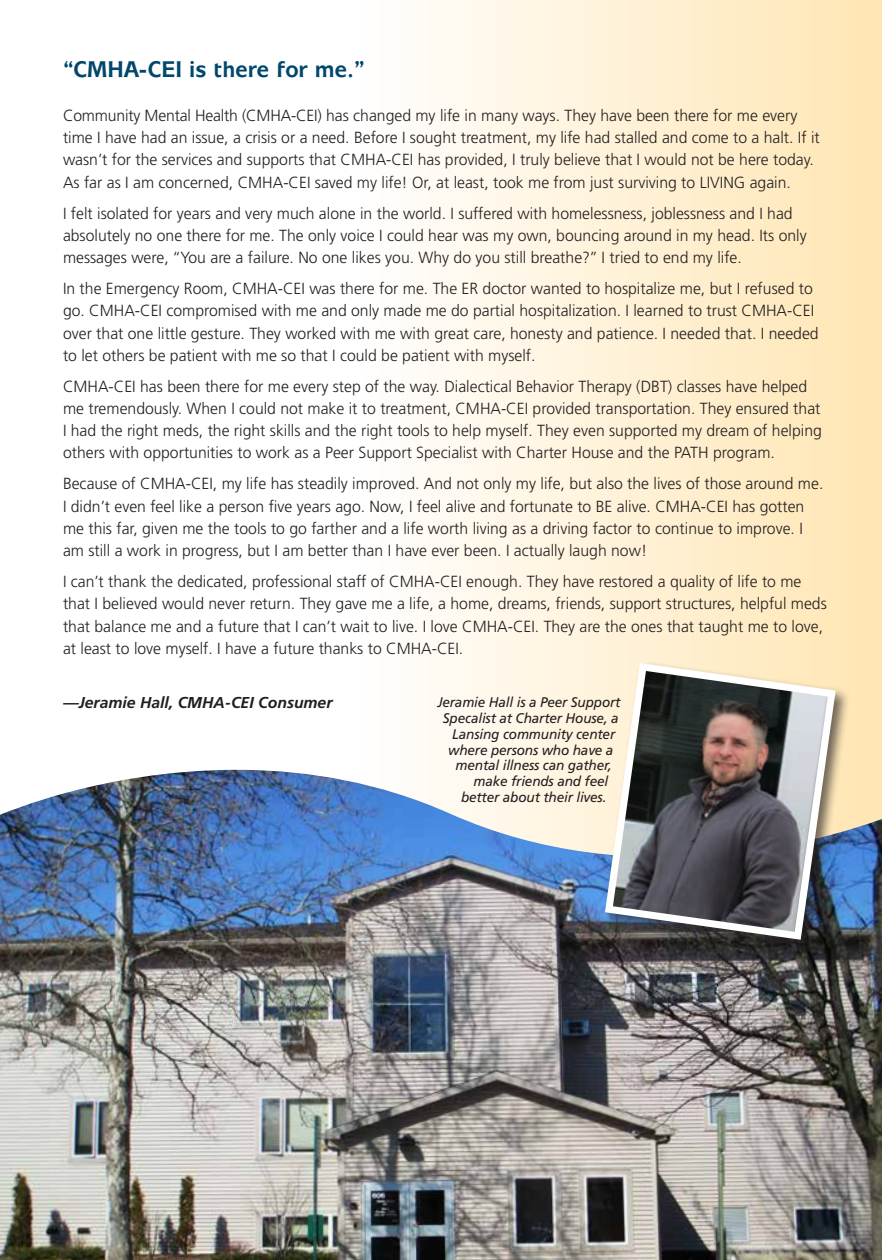
<style>
.page{position:relative;width:882px;height:1260px;background:#fff}
.page>*{position:absolute;margin:0;border:0;box-sizing:border-box;transform-origin:0 0}
.t1{font:700 22.75px "Mixage IT Cby BT";color:#00476c;scale:.95 1}
.t2{font:300 16.1px/22.2px "Frutiger";color:#231f20}
.t3{font:italic 700 15.75px "Frutiger";color:#231f20}
.t4{font:italic 14px "Frutiger";letter-spacing:-.01em;color:#231f20}
</style>
<div class="page">
<div style="left:362px;top:0;width:520px;height:950px;background:linear-gradient(to right,#fffefe,#ffe5b2)"></div>
<img style="left:0;top:770px;width:882px;height:490px">
<div style="left:602px;top:660px;width:249px;height:295px;background:#231f20;opacity:.65"></div>
<img style="left:601px;top:659px;width:239px;height:285px">
<h1 class="t1" style="left:63px;top:55px;width:319px">“CMHA-CEI is there for me.”</h1>
<p class="t2" style="left:63px;top:104px;width:758px">Community Mental Health (CMHA-CEI) has changed my life in many ways. They have been there for me every time I have had an issue, a crisis or a need. Before I sought treatment, my life had stalled and come to a halt. If it wasn’t for the services and supports that CMHA-CEI has provided, I truly believe that I would not be here today.<br>As far as I am concerned, CMHA-CEI saved my life! Or, at least, took me from just surviving to LIVING again.</p>
<p class="t2" style="left:63px;top:202px;width:745px">I felt isolated for years and very much alone in the world. I suffered with homelessness, joblessness and I had absolutely no one there for me. The only voice I could hear was my own, bouncing around in my head. Its only messages were, ‘‘You are a failure. No one likes you. Why do you still breathe?’’ I tried to end my life.</p>
<p class="t2" style="left:63px;top:277px;width:757px">In the Emergency Room, CMHA-CEI was there for me. The ER doctor wanted to hospitalize me, but I refused to go. CMHA-CEI compromised with me and only made me do partial hospitalization. I learned to trust CMHA-CEI over that one little gesture. They worked with me with great care, honesty and patience. I needed that. I needed to let others be patient with me so that I could be patient with myself.</p>
<p class="t2" style="left:63px;top:375px;width:760px">CMHA-CEI has been there for me every step of the way. Dialectical Behavior Therapy (DBT) classes have helped me tremendously. When I could not make it to treatment, CMHA-CEI provided transportation. They ensured that I had the right meds, the right skills and the right tools to help myself. They even supported my dream of helping others with opportunities to work as a Peer Support Specialist with Charter House and the PATH program.</p>
<p class="t2" style="left:63px;top:473px;width:762px">Because of CMHA-CEI, my life has steadily improved. And not only my life, but also the lives of those around me.<br>I didn’t even feel like a person five years ago. Now, I feel alive and fortunate to BE alive. CMHA-CEI has gotten me this far, given me the tools to go farther and a life worth living as a driving factor to continue to improve. I am still a work in progress, but I am better than I have ever been. I actually laugh now!</p>
<p class="t2" style="left:63px;top:570px;width:765px">I can’t thank the dedicated, professional staff of CMHA-CEI enough. They have restored a quality of life to me that I believed would never return. They gave me a life, a home, dreams, friends, support structures, helpful meds that balance me and a future that I can’t wait to live. I love CMHA-CEI. They are the ones that taught me to love, at least to love myself. I have a future thanks to CMHA-CEI.</p>
<p class="t3" style="left:63px;top:693px;width:271px">—Jeramie Hall, CMHA-CEI Consumer</p>
<p class="t4" style="left:437px;top:694px;width:185px">Jeramie Hall is a Peer Support</p>
<p class="t4" style="left:443px;top:710px;width:177px">Specalist at Charter House, a</p>
<p class="t4" style="left:452px;top:726px;width:165px">Lansing community center</p>
<p class="t4" style="left:448px;top:742px;width:167px">where persons who have a</p>
<p class="t4" style="left:456px;top:757px;width:158px">mental illness can gather,</p>
<p class="t4" style="left:473px;top:773px;width:136px">make friends and feel</p>
<p class="t4" style="left:461px;top:789px;width:147px">better about their lives.</p>
</div>
